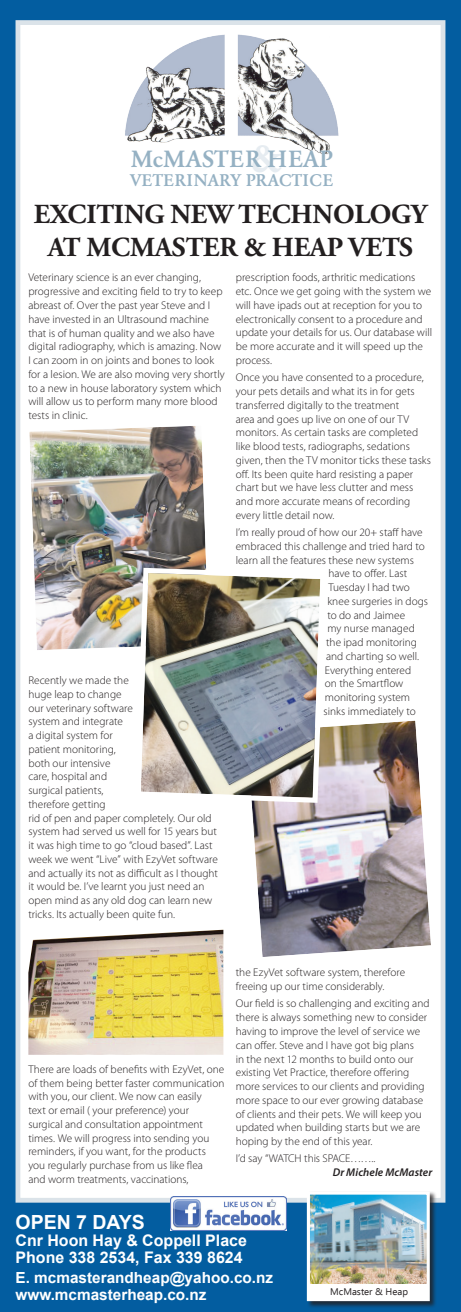
<style>
.page{position:relative;width:461px;height:1312px;background:#fff}
.page>*{position:absolute;margin:0;border:0;box-sizing:border-box;transform-origin:0 0}
.t1{font:500 43.38px "Garamond BE";color:#e6ecf1}
.t2{font:700 27.5px/33px "Adobe Garamond Pro";letter-spacing:-.005em;color:#231f20;text-align:center}
.t3{font:500 23.25px "Garamond BE";color:#95b1c3}
.t4{font:700 19.5px "Arial";color:#fff}
.t5{font:500 16.62px "Garamond BE";color:#95b1c3}
.t6{font:700 16px/16.8px "Arial";color:#fff}
.t7{font:700 15.38px/16.8px "Arial";color:#fff}
.t8{font:300 11.25px/13.8px "Myriad Pro";color:#231f20}
.t9{font:italic 600 11.25px "Myriad Pro";letter-spacing:.01em;color:#231f20}
.t10{font:9.62px "Ebrima";color:#231f20}
</style>
<div class="page">
<div style="left:0;top:0;width:461px;height:1311px;background:#035da0"></div>
<div style="left:18px;top:23px;width:425px;height:1176px;background:#fff"></div>
<div style="left:16px;top:20px;width:429px;height:1182px;border:5px solid #dbe3e9"></div>
<img style="left:125px;top:34px;width:214px;height:121px">
<div style="left:306px;top:1190px;width:131px;height:118px;background:#231f20;opacity:.8"></div>
<div style="left:308px;top:1192px;width:120px;height:107px;background:#fff"></div>
<img style="left:311px;top:1195px;width:114px;height:88px">
<div style="left:307px;top:1191px;width:122px;height:109px;border:3px solid #fff"></div>
<img style="left:170px;top:1196px;width:116px;height:34px">
<img style="left:21px;top:417px;width:185px;height:241px">
<img style="left:28px;top:929px;width:195px;height:125px">
<img style="left:252px;top:720px;width:179px;height:237px">
<img style="left:133px;top:565px;width:195px;height:240px">
<h1 class="t1" style="left:251px;top:132px;width:33px">&amp;</h1>
<h2 class="t2" style="left:34px;top:198px;width:394px">EXCITING NEW TECHNOLOGY<br>AT MCMASTER &amp; HEAP VETS</h2>
<p class="t8" style="left:28px;top:271px;width:198px">Veterinary science is an ever changing, progressive and exciting field to try to keep abreast of. Over the past year Steve and I have invested in an Ultrasound machine that is of human quality and we also have digital radiography, which is amazing. Now I can zoom in on joints and bones to look for a lesion. We are also moving very shortly to a new in house laboratory system which will allow us to perform many more blood tests in clinic.</p>
<h3 class="t3" style="left:131px;top:145px;width:203px">MCMASTER HEAP</h3>
<h3 class="t5" style="left:130px;top:170px;width:205px">VETERINARY PRACTICE</h3>
<p class="t8" style="left:236px;top:271px;width:198px">prescription foods, arthritic medications etc. Once we get going with the system we will have ipads out at reception for you to electronically consent to a procedure and update your details for us. Our database will be more accurate and it will speed up the process.</p>
<p class="t8" style="left:236px;top:371px;width:197px">Once you have consented to a procedure, your pets details and what its in for gets transferred digitally to the treatment<br>area and goes up live on one of our TV monitors. As certain tasks are completed like blood tests, radiographs, sedations given, then the TV monitor ticks these tasks off. Its been quite hard resisting a paper chart but we have less clutter and mess and more accurate means of recording every little detail now.</p>
<p class="t8" style="left:236px;top:525px;width:188px">I’m really proud of how our 20+ staff have</p>
<p class="t8" style="left:236px;top:539px;width:190px">embraced this challenge and tried hard to</p>
<p class="t8" style="left:236px;top:553px;width:179px">learn all the features these new systems</p>
<p class="t8" style="left:328px;top:567px;width:80px">have to offer. Last</p>
<p class="t8" style="left:328px;top:580px;width:83px">Tuesday I had two</p>
<p class="t8" style="left:327px;top:594px;width:102px">knee surgeries in dogs</p>
<p class="t8" style="left:327px;top:608px;width:79px">to do and Jaimee</p>
<p class="t8" style="left:327px;top:622px;width:89px">my nurse managed</p>
<p class="t8" style="left:326px;top:635px;width:92px">the ipad monitoring</p>
<p class="t8" style="left:326px;top:649px;width:94px">and charting so well.</p>
<p class="t8" style="left:325px;top:663px;width:88px">Everything entered</p>
<p class="t8" style="left:325px;top:677px;width:80px">on the Smartflow</p>
<p class="t8" style="left:325px;top:690px;width:87px">monitoring system</p>
<p class="t8" style="left:323px;top:704px;width:94px">sinks immediately to</p>
<p class="t8" style="left:28px;top:673px;width:191px">Recently we made the<br>huge leap to change<br>our veterinary software<br>system and integrate<br>a digital system for<br>patient monitoring,<br>both our intensive<br>care, hospital and<br>surgical patients,<br>therefore getting<br>rid of pen and paper completely. Our old system had served us well for 15 years but it was high time to go “cloud based”. Last week we went “Live” with EzyVet software and actually its not as difficult as I thought it would be. I’ve learnt you just need an open mind as any old dog can learn new tricks. Its actually been quite fun.</p>
<p class="t8" style="left:28px;top:1062px;width:197px">There are loads of benefits with EzyVet, one of them being better faster communication with you, our client. We now can easily<br>text or email ( your preference) your surgical and consultation appointment times. We will progress into sending you reminders, if you want, for the products you regularly purchase from us like flea<br>and worm treatments, vaccinations,</p>
<p class="t8" style="left:236px;top:965px;width:171px">the EzyVet software system, therefore freeing up our time considerably.</p>
<p class="t8" style="left:236px;top:996px;width:195px">Our field is so challenging and exciting and there is always something new to consider having to improve the level of service we can offer. Steve and I have got big plans<br>in the next 12 months to build onto our existing Vet Practice, therefore offering more services to our clients and providing more space to our ever growing database of clients and their pets. We will keep you updated when building starts but we are hoping by the end of this year.</p>
<p class="t8" style="left:236px;top:1151px;width:141px">I’d say “WATCH this SPACE……..</p>
<p class="t9" style="left:332px;top:1164px;width:101px">Dr Michele McMaster</p>
<h3 class="t4" style="left:16px;top:1208px;width:131px">Open 7 days</h3>
<h3 class="t6" style="left:16px;top:1231px;width:233px">Cnr Hoon Hay &amp; Coppell Place<br>Phone 338 2534, Fax 339 8624</h3>
<h3 class="t7" style="left:16px;top:1269px;width:259px">E. mcmasterandheap@yahoo.co.nz www.mcmasterheap.co.nz</h3>
<p class="t10" style="left:330px;top:1284px;width:79px">McMaster &amp; Heap</p>
</div>
